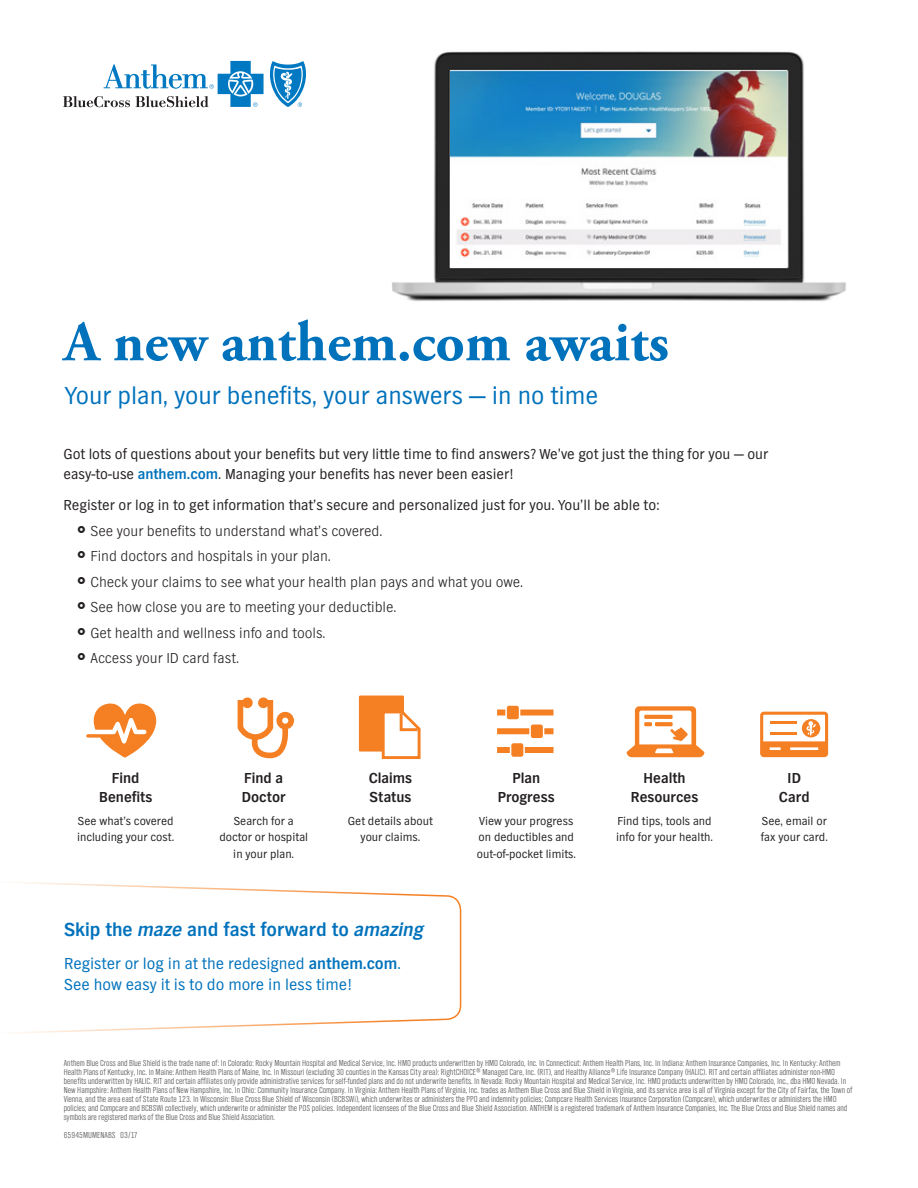
<style>
.page{position:relative;width:918px;height:1188px;background:#fff}
.page>*{position:absolute;margin:0;border:0;box-sizing:border-box;transform-origin:0 0}
.Main_Head__24_24{font:700 57px "Adobe Garamond Pro";color:#0072bc}
.Body_copy{font:25.5px "TV Nord EF";color:#0072bc}
.Body_copy-2{font:700 19.5px "TV Nord EF";color:#0072bc}
.Body_copy-3{font:16.5px/21px "TV Nord EF";color:#0072bc}
.Body_copy-4{font:15px/19.5px "TV Nord EF";color:#231f20}
.t1{font:300 15px "TV Nord EF";color:#231f20}
.Body_copy-5{font:700 15px/19.5px "TV Nord EF";color:#231f20;text-align:center}
.Body_copy-6{font:12px/16.5px "TV Nord EF";color:#231f20}
.Tags{font:300 9px/9px "TV Nord Cond EF";color:#57585a}
.s1{font-weight:700;color:#0072bc}
.s2{font-style:italic}
.s3{font-weight:700}
</style>
<div class="page">
<img style="left:392px;top:51px;width:454px;height:250px">
<img style="left:451px;top:71px;width:336px;height:196px">
<svg style="left:270px;top:61px;width:36px;height:46px"></svg>
<svg style="left:63px;top:61px;width:201px;height:46px"></svg>
<svg style="left:86px;top:703px;width:70px;height:55px"></svg>
<div style="left:359px;top:696px;width:45px;height:56px;background:#f58023"></div>
<svg style="left:380px;top:712px;width:41px;height:48px"></svg>
<div style="left:497px;top:710px;width:57px;height:6px;background:#f58023"></div>
<div style="left:497px;top:747px;width:57px;height:6px;background:#f58023"></div>
<div style="left:497px;top:728px;width:57px;height:6px;background:#f58023"></div>
<div style="left:506px;top:705px;width:14px;height:15px;background:#f58023;border-radius:3px"></div>
<div style="left:505px;top:704px;width:15px;height:17px;border:2px solid #fff;border-radius:3px"></div>
<div style="left:511px;top:743px;width:13px;height:15px;background:#f58023;border-radius:3px"></div>
<div style="left:510px;top:742px;width:15px;height:16px;border:2px solid #fff;border-radius:3px"></div>
<div style="left:530px;top:724px;width:14px;height:15px;background:#f58023;border-radius:3px"></div>
<div style="left:529px;top:723px;width:15px;height:17px;border:2px solid #fff;border-radius:3px"></div>
<svg style="left:237px;top:697px;width:57px;height:62px"></svg>
<svg style="left:760px;top:712px;width:68px;height:45px"></svg>
<hr style="left:770px;top:721px;width:26px;height:3px;background:#f58023">
<hr style="left:770px;top:732px;width:26px;height:3px;background:#f58023">
<svg style="left:14px;top:882px;width:448px;height:151px"></svg>
<svg style="left:627px;top:706px;width:77px;height:51px"></svg>
<svg style="left:655px;top:722px;width:18px;height:4px"></svg>
<p class="Main_Head__24_24" style="left:64px;top:309px;width:607px">A new anthem.com awaits</p>
<p class="Body_copy" style="left:65px;top:382px;width:535px">Your plan, your benefits, your answers — in no time</p>
<p class="Body_copy-4" style="left:64px;top:444px;width:706px">Got lots of questions about your benefits but very little time to find answers? We’ve got just the thing for you — our easy-to-use <span class="s1">anthem.com</span>. Managing your benefits has never been easier!</p>
<p class="Body_copy-4" style="left:64px;top:495px;width:597px">Register or log in to get information that’s secure and personalized just for you. You’ll be able to:</p>
<p class="t1" style="left:91px;top:523px;width:293px">See your benefits to understand what’s covered.</p>
<p class="t1" style="left:91px;top:548px;width:242px">Find doctors and hospitals in your plan.</p>
<p class="t1" style="left:91px;top:574px;width:434px">Check your claims to see what your health plan pays and what you owe.</p>
<p class="t1" style="left:91px;top:599px;width:307px">See how close you are to meeting your deductible.</p>
<p class="t1" style="left:91px;top:625px;width:237px">Get health and wellness info and tools.</p>
<p class="t1" style="left:91px;top:650px;width:150px">Access your ID card fast.</p>
<p class="Body_copy-5" style="left:99px;top:768px;width:55px">Find<br>Benefits</p>
<p class="Body_copy-6" style="left:77px;top:812px;width:99px">See what’s covered including your cost.</p>
<p class="Body_copy-5" style="left:242px;top:768px;width:45px;text-align:left">Find a<br>Doctor</p>
<p class="Body_copy-6" style="left:219px;top:812px;width:90px;text-align:center">Search for a doctor or hospital in your plan.</p>
<p class="Body_copy-5" style="left:369px;top:768px;width:45px;text-align:left">Claims<br>Status</p>
<p class="Body_copy-6" style="left:348px;top:812px;width:86px;text-align:center">Get details about your claims.</p>
<p class="Body_copy-2" style="left:64px;top:919px;width:361px">Skip the <span class="s2">maze</span> and fast forward to <span class="s2">amazing</span></p>
<p class="Body_copy-3" style="left:64px;top:953px;width:338px">Register or log in at the redesigned <span class="s3">anthem.com</span>.<br>See how easy it is to do more in less time!</p>
<p class="Body_copy-5" style="left:498px;top:768px;width:58px">Plan<br>Progress</p>
<p class="Body_copy-6" style="left:477px;top:812px;width:101px">View your progress on deductibles and out-of-pocket limits.</p>
<p class="Body_copy-5" style="left:631px;top:768px;width:69px">Health<br>Resources</p>
<p class="Body_copy-6" style="left:616px;top:812px;width:98px">Find tips, tools and info for your health.</p>
<p class="Body_copy-5" style="left:779px;top:768px;width:32px">ID<br>Card</p>
<p class="Body_copy-6" style="left:761px;top:812px;width:69px">See, email or fax your card.</p>
<p class="Tags" style="left:64px;top:1059px;width:790px">Anthem Blue Cross and Blue Shield is the trade name of: In Colorado: Rocky Mountain Hospital and Medical Service, Inc. HMO products underwritten by HMO Colorado, Inc. In Connecticut: Anthem Health Plans, Inc. In Indiana: Anthem Insurance Companies, Inc. In Kentucky: Anthem Health Plans of Kentucky, Inc. In Maine: Anthem Health Plans of Maine, Inc. In Missouri (excluding 30 counties in the Kansas City area): RightCHOICE® Managed Care, Inc. (RIT), and Healthy Alliance® Life Insurance Company (HALIC). RIT and certain affiliates administer non-HMO benefits underwritten by HALIC. RIT and certain affiliates only provide administrative services for self-funded plans and do not underwrite benefits. In Nevada: Rocky Mountain Hospital and Medical Service, Inc. HMO products underwritten by HMO Colorado, Inc., dba HMO Nevada. In New Hampshire: Anthem Health Plans of New Hampshire, Inc. In Ohio: Community Insurance Company. In Virginia: Anthem Health Plans of Virginia, Inc. trades as Anthem Blue Cross and Blue Shield in Virginia, and its service area is all of Virginia except for the City of Fairfax, the Town of Vienna, and the area east of State Route 123. In Wisconsin: Blue Cross Blue Shield of Wisconsin (BCBSWi), which underwrites or administers the PPO and indemnity policies; Compcare Health Services Insurance Corporation (Compcare), which underwrites or administers the HMO policies; and Compcare and BCBSWi collectively, which underwrite or administer the POS policies. Independent licensees of the Blue Cross and Blue Shield Association. ANTHEM is a registered trademark of Anthem Insurance Companies, Inc. The Blue Cross and Blue Shield names and symbols are registered marks of the Blue Cross and Blue Shield Association.</p>
<p class="Tags" style="left:64px;top:1131px;width:76px">65945MUMENABS 03/17</p>
</div>
